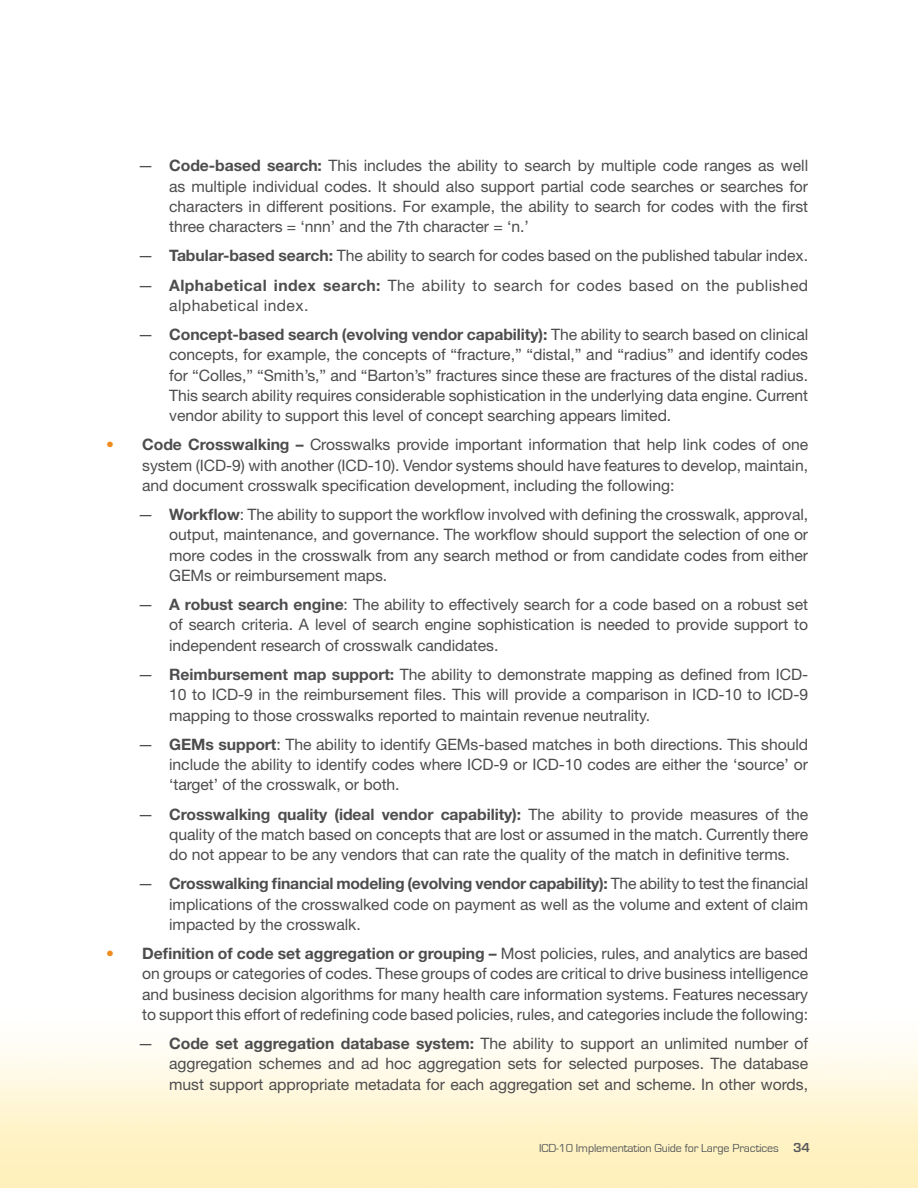
<style>
.page{position:relative;width:918px;height:1188px;background:#fff}
.page>*{position:absolute;margin:0;border:0;box-sizing:border-box;transform-origin:0 0}
.t1{font:15.75px/20.2px "Helvetica Neue LT Std";letter-spacing:-.005em;color:#4d4d4f;text-align:justify}
.t2{font:15.75px/20.2px "Helvetica Neue LT Std";letter-spacing:.025em;color:#4d4d4f}
.t3{font:15.75px "Helvetica Neue LT Std";color:#f08b1d}
.t4{font:12px "Eurostile";letter-spacing:-.01em;color:#58595b}
.s1{font-weight:700}
.s2{font-weight:600}
</style>
<div class="page">
<p class="t3" style="left:106px;top:435px;width:9px">•</p>
<p class="t3" style="left:106px;top:944px;width:9px">•</p>
<p class="t1" style="left:169px;top:156px;width:641px"><span class="s1">Code-based search:</span> This includes the ability to search by multiple code ranges as well as multiple individual codes. It should also support partial code searches or searches for characters in different positions. For example, the ability to search for codes with the first three characters = ‘nnn’ and the 7th character = ‘n.’</p>
<p class="t1" style="left:169px;top:246px;width:640px"><span class="s1">Tabular-based search:</span> The ability to search for codes based on the published tabular index.</p>
<p class="t2" style="left:169px;top:275px;width:640px"><span class="s1">Alphabetical index search:</span> The ability to search for codes based on the published alphabetical index.</p>
<p class="t1" style="left:169px;top:324px;width:641px"><span class="s1">Concept-based search (evolving vendor capability):</span> The ability to search based on clinical concepts, for example, the concepts of “fracture,” “distal,” and “radius” and identify codes for “colles,” “Smith’s,” and “Barton’s” fractures since these are fractures of the distal radius.<br>This search ability requires considerable sophistication in the underlying data engine. current vendor ability to support this level of concept searching appears limited.</p>
<p class="t1" style="left:142px;top:435px;width:667px"><span class="s1">Code Crosswalking –</span> crosswalks provide important information that help link codes of one system (Icd-9) with another (Icd-10). Vendor systems should have features to develop, maintain, and document crosswalk specification development, including the following:</p>
<p class="t1" style="left:169px;top:504px;width:641px"><span class="s1">Workflow</span>: The ability to support the workflow involved with defining the crosswalk, approval, output, maintenance, and governance. The workflow should support the selection of one or more codes in the crosswalk from any search method or from candidate codes from either GEMs or reimbursement maps.</p>
<p class="t1" style="left:169px;top:594px;width:640px"><span class="s1">A robust search engine</span>: The ability to effectively search for a code based on a robust set of search criteria. A level of search engine sophistication is needed to provide support to independent research of crosswalk candidates.</p>
<p class="t1" style="left:169px;top:664px;width:641px"><span class="s1">Reimbursement map support:</span> The ability to demonstrate mapping as defined from Icd-10 to Icd-9 in the reimbursement files. This will provide a comparison in Icd-10 to Icd-9 mapping to those crosswalks reported to maintain revenue neutrality.</p>
<p class="t1" style="left:169px;top:734px;width:641px"><span class="s1">GeMs support</span>: The ability to identify GEMs-based matches in both directions. This should include the ability to identify codes where Icd-9 or Icd-10 codes are either the ‘source’ or ‘target’ of the crosswalk, or both.</p>
<p class="t1" style="left:169px;top:804px;width:641px"><span class="s1">Crosswalking quality (ideal vendor capability):</span> The ability to provide measures of the quality of the match based on concepts that are lost or assumed in the match. currently there do not appear to be any vendors that can rate the quality of the match in definitive terms.</p>
<p class="t1" style="left:169px;top:873px;width:641px"><span class="s1">Crosswalking financial modeling (evolving vendor capability):</span> The ability to test the financial implications of the crosswalked code on payment as well as the volume and extent of claim impacted by the crosswalk.</p>
<p class="t1" style="left:142px;top:943px;width:668px"><span class="s1">Definition of code set aggregation or grouping –</span> Most policies, rules, and analytics are based on groups or categories of codes. These groups of codes are critical to drive business intelligence and business decision algorithms for many health care information systems. Features necessary to support this effort of redefining code based policies, rules, and categories include the following:</p>
<p class="t1" style="left:169px;top:1033px;width:641px"><span class="s1">Code set aggregation database system:</span> The ability to support an unlimited number of aggregation schemes and ad hoc aggregation sets for selected purposes. The database must support appropriate metadata for each aggregation set and scheme. In other words,</p>
<p class="t1" style="left:138px;top:156px;width:17px">—</p>
<p class="t1" style="left:138px;top:241px;width:17px;line-height:29.2px">— —</p>
<p class="t1" style="left:138px;top:324px;width:17px">—</p>
<p class="t1" style="left:138px;top:504px;width:17px">—</p>
<p class="t1" style="left:138px;top:594px;width:17px">—</p>
<p class="t1" style="left:138px;top:664px;width:17px">—</p>
<p class="t1" style="left:138px;top:734px;width:17px">—</p>
<p class="t1" style="left:138px;top:804px;width:17px">—</p>
<p class="t1" style="left:138px;top:873px;width:17px">—</p>
<p class="t1" style="left:138px;top:1033px;width:17px">—</p>
<p class="t4" style="left:539px;top:1141px;width:272px">ICD-10 Implementation Guide for Large Practices <span class="s2">34</span></p>
</div>
